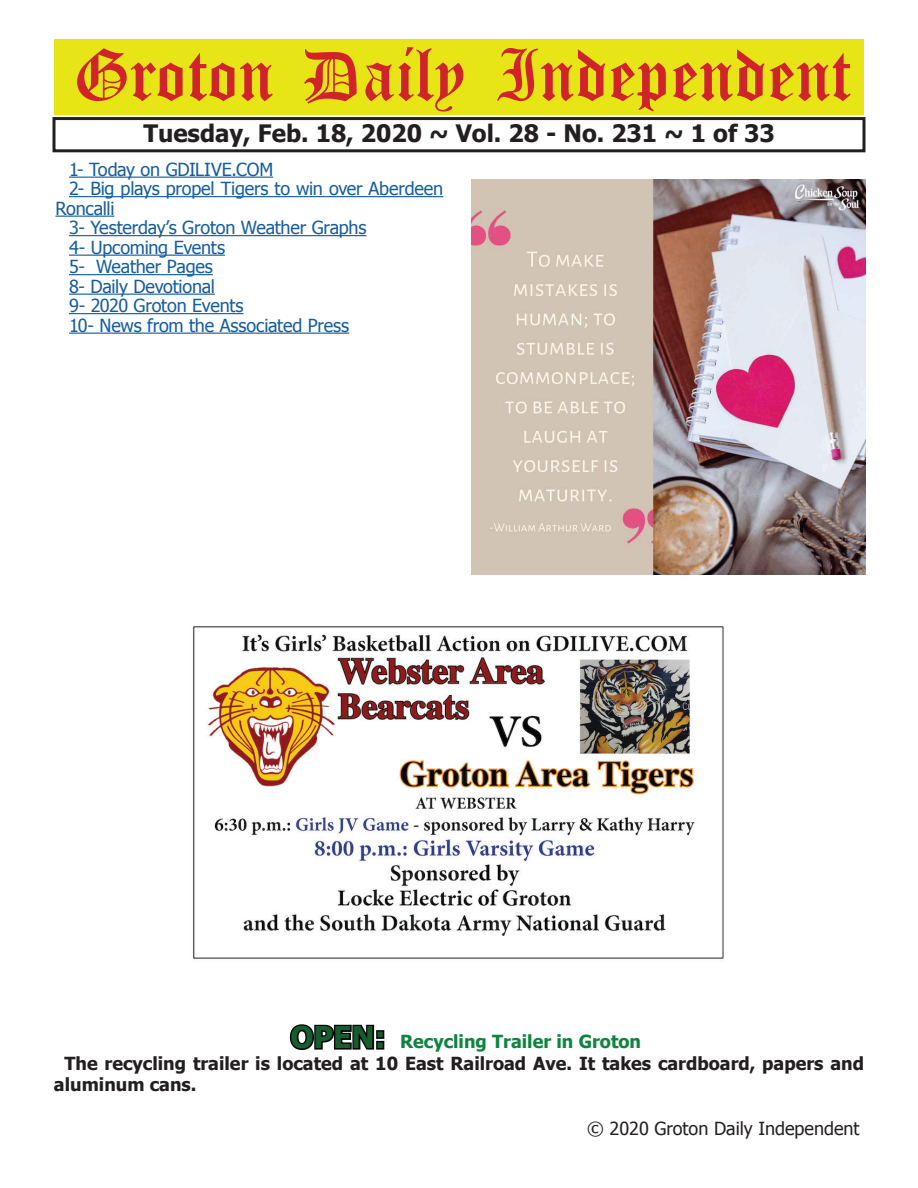
<style>
.page{position:relative;width:918px;height:1188px;background:#fff}
.page>*{position:absolute;margin:0;border:0;box-sizing:border-box;transform-origin:0 0}
.t1{font:54px "Old English Five";color:#d1232a}
.t2{font:700 24px "Tahoma";color:#231f20}
.t3{font:18px "Tahoma";letter-spacing:-.01em;color:#175d9e}
.t4{font:700 18px "Tahoma";color:#231f20}
.t5{font:700 18px "Tahoma";color:#0e8440}
.t6{font:18px "Tahoma";color:#231f20}
.s1{font-size:30px;color:#040503}
</style>
<div class="page">
<div style="left:52px;top:117px;width:814px;height:35px;border:3px solid #231f20"></div>
<div style="left:54px;top:40px;width:810px;height:75px;background:#e7e515"></div>
<img style="left:471px;top:180px;width:395px;height:394px">
<img style="left:193px;top:626px;width:531px;height:333px">
<hr style="left:69px;top:177px;width:204px;height:1px;background:#175d9e">
<hr style="left:69px;top:196px;width:374px;height:1px;background:#175d9e">
<hr style="left:56px;top:216px;width:58px;height:1px;background:#175d9e">
<hr style="left:69px;top:235px;width:297px;height:1px;background:#175d9e">
<hr style="left:69px;top:255px;width:156px;height:1px;background:#175d9e">
<hr style="left:69px;top:274px;width:144px;height:1px;background:#175d9e">
<hr style="left:69px;top:294px;width:146px;height:1px;background:#175d9e">
<hr style="left:69px;top:313px;width:175px;height:1px;background:#175d9e">
<hr style="left:69px;top:333px;width:280px;height:1px;background:#175d9e">
<h1 class="t1" style="left:73px;top:50px;width:779px">Groton Daily Independent</h1>
<h2 class="t2" style="left:143px;top:116px;width:633px">Tuesday, Feb. 18, 2020 ~ Vol. 28 - No. 231 ~ 1 of 33</h2>
<p class="t3" style="left:69px;top:157px;width:206px">1- Today on GDILIVE.COM</p>
<p class="t3" style="left:69px;top:177px;width:376px">2- Big plays propel Tigers to win over Aberdeen</p>
<p class="t3" style="left:56px;top:196px;width:60px">Roncalli</p>
<p class="t3" style="left:69px;top:216px;width:299px">3- Yesterday’s Groton Weather Graphs</p>
<p class="t3" style="left:69px;top:235px;width:158px">4- Upcoming Events</p>
<p class="t3" style="left:69px;top:255px;width:145px">5- Weather Pages</p>
<p class="t3" style="left:69px;top:274px;width:147px">8- Daily Devotional</p>
<p class="t3" style="left:69px;top:294px;width:176px">9- 2020 Groton Events</p>
<p class="t3" style="left:69px;top:313px;width:282px">10- News from the Associated Press</p>
<p class="t5" style="left:290px;top:1029px;width:352px"><span class="s1">OPEN:</span> Recycling Trailer in Groton</p>
<p class="t4" style="left:64px;top:1051px;width:801px">The recycling trailer is located at 10 East Railroad Ave. It takes cardboard, papers and</p>
<p class="t4" style="left:54px;top:1072px;width:144px">aluminum cans.</p>
<p class="t6" style="left:587px;top:1116px;width:274px">© 2020 Groton Daily Independent</p>
</div>
